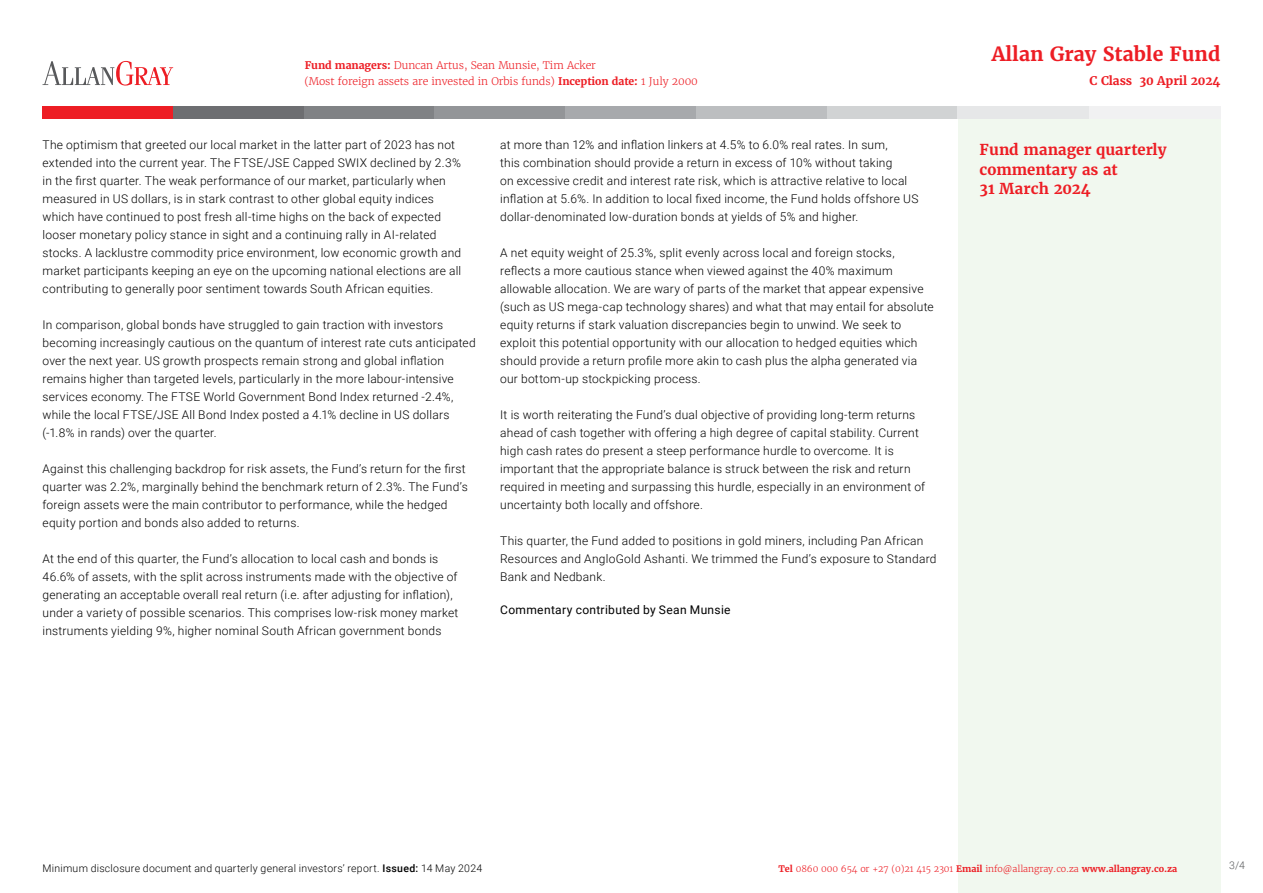
<style>
.page{position:relative;width:1263px;height:893px;background:#fff}
.page>*{position:absolute;margin:0;border:0;box-sizing:border-box;transform-origin:0 0}
.t1{font:700 19.5px "Merriweather";color:#ed1d24}
.t2{font:700 15px/19.5px "Merriweather";color:#ed1d24}
.t3{font:300 12px/18px "Roboto";letter-spacing:.02em;color:#000}
.t4{font:12px "Roboto";letter-spacing:.03em;color:#000}
.t5{font:700 12px "Merriweather";letter-spacing:-.01em;color:#ed1d24}
.t6{font:300 10.5px/16.5px "Merriweather";letter-spacing:-.01em;color:#ed1d24}
.t7{font:300 10.5px "Roboto";letter-spacing:.025em;color:#000}
.t8{font:300 10.5px "Roboto";color:#58595b}
.t9{font:300 9px "Merriweather";letter-spacing:-.01em;color:#ed1d24}
.s1{font-weight:700}
.s2{font-weight:500}
</style>
<div class="page">
<div style="left:43px;top:106px;width:131px;height:13px;background:#ed1d24"></div>
<div style="left:1089px;top:106px;width:131px;height:13px;background:#f1f1f2"></div>
<div style="left:173px;top:106px;width:132px;height:13px;background:#6d6e71"></div>
<div style="left:304px;top:106px;width:131px;height:13px;background:#808285"></div>
<div style="left:435px;top:106px;width:131px;height:13px;background:#939598"></div>
<div style="left:565px;top:106px;width:132px;height:13px;background:#a7a9ac"></div>
<div style="left:696px;top:106px;width:132px;height:13px;background:#bcbec0"></div>
<div style="left:827px;top:106px;width:131px;height:13px;background:#d1d3d4"></div>
<div style="left:958px;top:106px;width:131px;height:13px;background:#e6e7e8"></div>
<svg style="left:43px;top:61px;width:130px;height:25px"></svg>
<div style="left:958px;top:119px;width:262px;height:774px;background:#f1f8ef"></div>
<p class="t6" style="left:304px;top:57px;width:395px"><span class="s1">Fund managers:</span> Duncan Artus, Sean Munsie, Tim Acker<br>(Most foreign assets are invested in Orbis funds) <span class="s1">Inception date:</span> 1 July 2000</p>
<p class="t3" style="left:43px;top:136px;width:420px">The optimism that greeted our local market in the latter part of 2023 has not extended into the current year. The FTSE/JSE Capped SWIX declined by 2.3% in the first quarter. The weak performance of our market, particularly when measured in US dollars, is in stark contrast to other global equity indices which have continued to post fresh all-time highs on the back of expected looser monetary policy stance in sight and a continuing rally in AI-related stocks. A lacklustre commodity price environment, low economic growth and market participants keeping an eye on the upcoming national elections are all contributing to generally poor sentiment towards South African equities.</p>
<p class="t3" style="left:43px;top:316px;width:435px">In comparison, global bonds have struggled to gain traction with investors becoming increasingly cautious on the quantum of interest rate cuts anticipated over the next year. US growth prospects remain strong and global inflation remains higher than targeted levels, particularly in the more labour-intensive services economy. The FTSE World Government Bond Index returned -2.4%, while the local FTSE/JSE All Bond Index posted a 4.1% decline in US dollars (-1.8% in rands) over the quarter.</p>
<p class="t3" style="left:43px;top:460px;width:427px">Against this challenging backdrop for risk assets, the Fund’s return for the first quarter was 2.2%, marginally behind the benchmark return of 2.3%. The Fund’s foreign assets were the main contributor to performance, while the hedged equity portion and bonds also added to returns.</p>
<p class="t3" style="left:43px;top:550px;width:417px">At the end of this quarter, the Fund’s allocation to local cash and bonds is 46.6% of assets, with the split across instruments made with the objective of generating an acceptable overall real return (i.e. after adjusting for inflation), under a variety of possible scenarios. This comprises low-risk money market instruments yielding 9%, higher nominal South African government bonds</p>
<p class="t3" style="left:500px;top:136px;width:420px">at more than 12% and inflation linkers at 4.5% to 6.0% real rates. In sum,<br>this combination should provide a return in excess of 10% without taking<br>on excessive credit and interest rate risk, which is attractive relative to local inflation at 5.6%. In addition to local fixed income, the Fund holds offshore US dollar-denominated low-duration bonds at yields of 5% and higher.</p>
<p class="t3" style="left:500px;top:244px;width:435px">A net equity weight of 25.3%, split evenly across local and foreign stocks, reflects a more cautious stance when viewed against the 40% maximum allowable allocation. We are wary of parts of the market that appear expensive (such as US mega-cap technology shares) and what that may entail for absolute equity returns if stark valuation discrepancies begin to unwind. We seek to exploit this potential opportunity with our allocation to hedged equities which should provide a return profile more akin to cash plus the alpha generated via our bottom-up stockpicking process.</p>
<p class="t3" style="left:500px;top:406px;width:426px">It is worth reiterating the Fund’s dual objective of providing long-term returns ahead of cash together with offering a high degree of capital stability. Current high cash rates do present a steep performance hurdle to overcome. It is important that the appropriate balance is struck between the risk and return required in meeting and surpassing this hurdle, especially in an environment of uncertainty both locally and offshore.</p>
<p class="t3" style="left:500px;top:532px;width:438px">This quarter, the Fund added to positions in gold miners, including Pan African<br>Resources and AngloGold Ashanti. We trimmed the Fund’s exposure to Standard<br>Bank and Nedbank.</p>
<p class="t4" style="left:500px;top:602px;width:232px">Commentary contributed by Sean Munsie</p>
<h1 class="t1" style="left:992px;top:42px;width:230px">Allan Gray Stable Fund</h1>
<p class="t5" style="left:1089px;top:73px;width:132px">C Class 30 April 2024</p>
<p class="t2" style="left:980px;top:140px;width:189px">Fund manager quarterly commentary as at<br>31 March 2024</p>
<p class="t7" style="left:43px;top:861px;width:441px">Minimum disclosure document and quarterly general investors’ report. <span class="s2">Issued:</span> 14 May 2024</p>
<p class="t9" style="left:779px;top:863px;width:400px"><span class="s1">Tel</span> 0860 000 654 or +27 (0)21 415 2301 <span class="s1">Email</span> info@allangray.co.za <span class="s1">www.allangray.co.za</span></p>
<p class="t8" style="left:1229px;top:857px;width:17px">3/4</p>
</div>
